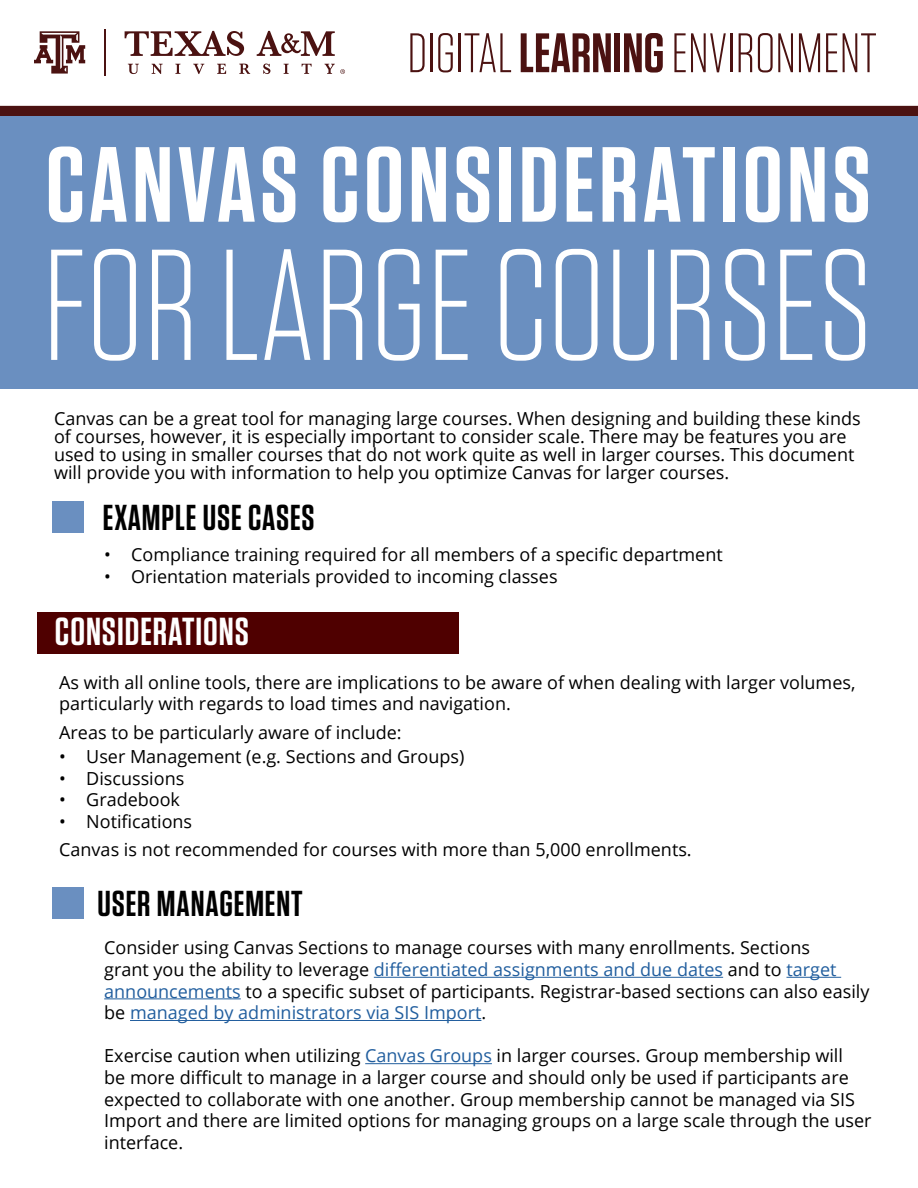
<style>
.page{position:relative;width:918px;height:1188px;background:#fff}
.page>*{position:absolute;margin:0;border:0;box-sizing:border-box;transform-origin:0 0}
.t1{font:300 157.5px "Tungsten";color:#fff}
.t2{font:600 106.5px "Tungsten";letter-spacing:.04em;color:#fff}
.t3{font:300 55.5px "Tungsten";color:#4b1211}
.t4{font:600 39px "Tungsten";letter-spacing:.025em;color:#fff}
.t5{font:600 36px "Tungsten";letter-spacing:.025em;color:#000}
.t6{font:18px/21.6px "Open Sans";color:#000}
.s1{font-weight:600}
.s2{color:#215e9e}
</style>
<div class="page">
<hr style="left:105px;top:29px;width:1px;height:47px;background:#4b1211">
<svg style="left:34px;top:31px;width:51px;height:43px"></svg>
<svg style="left:125px;top:31px;width:119px;height:25px"></svg>
<svg style="left:128px;top:64px;width:11px;height:10px"></svg>
<svg style="left:152px;top:64px;width:11px;height:10px"></svg>
<svg style="left:175px;top:64px;width:5px;height:10px"></svg>
<svg style="left:193px;top:64px;width:11px;height:10px"></svg>
<svg style="left:217px;top:64px;width:9px;height:10px"></svg>
<svg style="left:239px;top:64px;width:11px;height:10px"></svg>
<svg style="left:263px;top:64px;width:7px;height:10px"></svg>
<svg style="left:284px;top:64px;width:5px;height:10px"></svg>
<svg style="left:302px;top:64px;width:10px;height:10px"></svg>
<svg style="left:257px;top:31px;width:78px;height:25px"></svg>
<svg style="left:325px;top:64px;width:20px;height:10px"></svg>
<div style="left:0;top:106px;width:918px;height:10px;background:#4b1211"></div>
<div style="left:38px;top:612px;width:421px;height:42px;background:#4f0000"></div>
<div style="left:0;top:116px;width:918px;height:273px;background:#6a8fc0"></div>
<hr style="left:374px;top:977px;width:349px;height:1px;background:#215e9e">
<hr style="left:786px;top:977px;width:55px;height:1px;background:#215e9e">
<hr style="left:104px;top:998px;width:137px;height:1px;background:#215e9e">
<hr style="left:130px;top:1020px;width:351px;height:1px;background:#215e9e">
<hr style="left:365px;top:1063px;width:127px;height:1px;background:#215e9e">
<div style="left:53px;top:887px;width:31px;height:31px;background:#6a8fc0"></div>
<div style="left:53px;top:502px;width:31px;height:31px;background:#6a8fc0"></div>
<h3 class="t3" style="left:407px;top:25px;width:471px">DIGITAL <span class="s1">LEARNING</span> ENVIRONMENT</h3>
<h2 class="t2" style="left:46px;top:129px;width:827px">CANVAS CONSIDERATIONS</h2>
<h1 class="t1" style="left:43px;top:225px;width:831px">FOR LARGE COURSES</h1>
<p class="t6" style="left:54px;top:409px;width:808px;line-height:18px">Canvas can be a great tool for managing large courses. When designing and building these kinds of courses, however, it is especially important to consider scale. There may be features you are used to using in smaller courses that do not work quite as well in larger courses. This document will provide you with information to help you optimize Canvas for larger courses.</p>
<h3 class="t5" style="left:103px;top:499px;width:213px">EXAMPLE USE CASES</h3>
<p class="t6" style="left:104px;top:544px;width:620px">• Compliance training required for all members of a specific department</p>
<p class="t6" style="left:104px;top:565px;width:455px">• Orientation materials provided to incoming classes</p>
<h3 class="t4" style="left:55px;top:611px;width:195px">CONSIDERATIONS</h3>
<p class="t6" style="left:59px;top:671px;width:798px">As with all online tools, there are implications to be aware of when dealing with larger volumes, particularly with regards to load times and navigation.</p>
<p class="t6" style="left:59px;top:721px;width:344px">Areas to be particularly aware of include:</p>
<p class="t6" style="left:59px;top:745px;width:407px">• User Management (e.g. Sections and Groups)</p>
<p class="t6" style="left:59px;top:767px;width:127px">• Discussions</p>
<p class="t6" style="left:59px;top:788px;width:122px">• Gradebook</p>
<p class="t6" style="left:59px;top:806px;width:634px;line-height:28.5px">• Notifications<br>Canvas is not recommended for courses with more than 5,000 enrollments.</p>
<h3 class="t5" style="left:97px;top:884px;width:207px">USER MANAGEMENT</h3>
<p class="t6" style="left:104px;top:937px;width:767px">Consider using Canvas Sections to manage courses with many enrollments. Sections<br>grant you the ability to leverage <span class="s2">differentiated assignments and due dates</span> and to <span class="s2">target announcements</span> to a specific subset of participants. Registrar-based sections can also easily be <span class="s2">managed by administrators via SIS Import</span>.</p>
<p class="t6" style="left:104px;top:1045px;width:769px">Exercise caution when utilizing <span class="s2">Canvas Groups</span> in larger courses. Group membership will<br>be more difficult to manage in a larger course and should only be used if participants are expected to collaborate with one another. Group membership cannot be managed via SIS Import and there are limited options for managing groups on a large scale through the user interface.</p>
</div>
